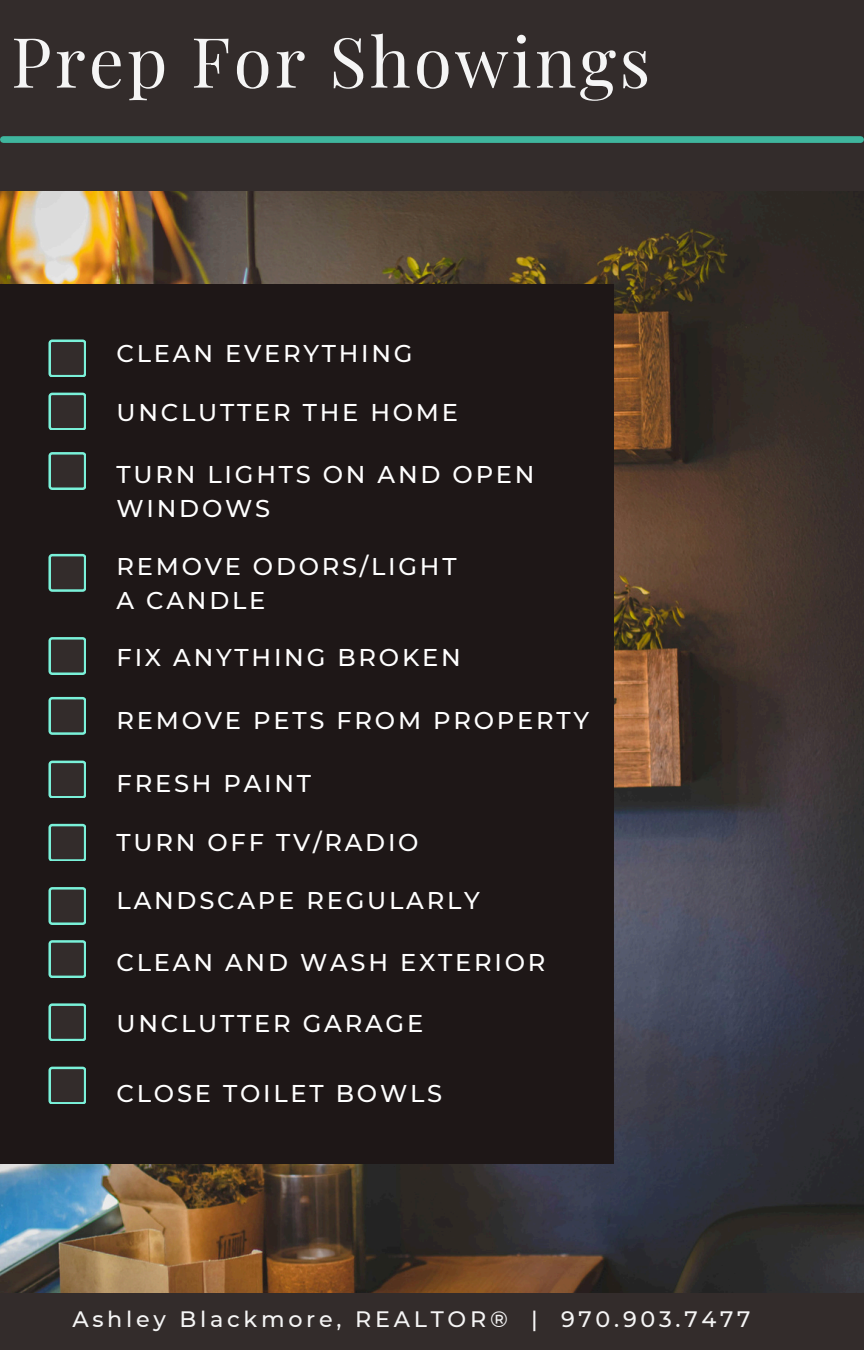
<style>
.page{position:relative;width:864px;height:1350px;background:#fff}
.page>*{position:absolute;margin:0;border:0;box-sizing:border-box;transform-origin:0 0}
.t1{font:69.3px "Playfair Display";letter-spacing:.045em;color:#f5f5f5}
.t2{font:500 24.3px/33.5px "Montserrat";letter-spacing:.115em;color:#fff}
.t3{font:500 22.28px "Montserrat";letter-spacing:.17em;color:#f5f5f5}
</style>
<div class="page">
<div style="left:0;top:0;width:864px;height:206px;background:#332c2b"></div>
<img style="left:0;top:191px;width:864px;height:1102px">
<div style="left:0;top:284px;width:614px;height:880px;background:#1e1717"></div>
<div style="left:0;top:1293px;width:864px;height:57px;background:#332c2b"></div>
<svg style="left:48px;top:340px;width:38px;height:37px"></svg>
<svg style="left:48px;top:393px;width:38px;height:37px"></svg>
<svg style="left:48px;top:452px;width:38px;height:37px"></svg>
<svg style="left:48px;top:554px;width:38px;height:37px"></svg>
<svg style="left:48px;top:637px;width:38px;height:37px"></svg>
<svg style="left:48px;top:697px;width:38px;height:37px"></svg>
<svg style="left:48px;top:761px;width:38px;height:37px"></svg>
<svg style="left:48px;top:824px;width:38px;height:37px"></svg>
<svg style="left:48px;top:887px;width:38px;height:37px"></svg>
<svg style="left:48px;top:940px;width:38px;height:37px"></svg>
<svg style="left:48px;top:1003px;width:38px;height:38px"></svg>
<svg style="left:48px;top:1067px;width:38px;height:37px"></svg>
<div style="left:3px;top:136px;width:858px;height:7px;background:#3fb69e"></div>
<p class="t1" style="left:11px;top:13px;width:641px">Prep For Showings</p>
<p class="t2" style="left:117px;top:336px;width:298px">CLEAN EVERYTHING</p>
<p class="t2" style="left:117px;top:396px;width:343px">UNCLUTTER THE HOME</p>
<p class="t2" style="left:117px;top:458px;width:420px">TURN LIGHTS ON AND OPEN<br>WINDOWS</p>
<p class="t2" style="left:117px;top:550px;width:342px">REMOVE ODORS/LIGHT<br>A CANDLE</p>
<p class="t2" style="left:117px;top:641px;width:346px">FIX ANYTHING BROKEN</p>
<p class="t2" style="left:117px;top:703px;width:474px">REMOVE PETS FROM PROPERTY</p>
<p class="t2" style="left:117px;top:766px;width:196px">FRESH PAINT</p>
<p class="t2" style="left:117px;top:825px;width:304px">TURN OFF TV/RADIO</p>
<p class="t2" style="left:117px;top:884px;width:365px">LANDSCAPE REGULARLY</p>
<p class="t2" style="left:117px;top:946px;width:430px">CLEAN AND WASH EXTERIOR</p>
<p class="t2" style="left:117px;top:1007px;width:308px">UNCLUTTER GARAGE</p>
<p class="t2" style="left:117px;top:1076px;width:327px">CLOSE TOILET BOWLS</p>
<p class="t3" style="left:72px;top:1306px;width:680px">Ashley Blackmore, REALTOR® | 970.903.7477</p>
</div>
